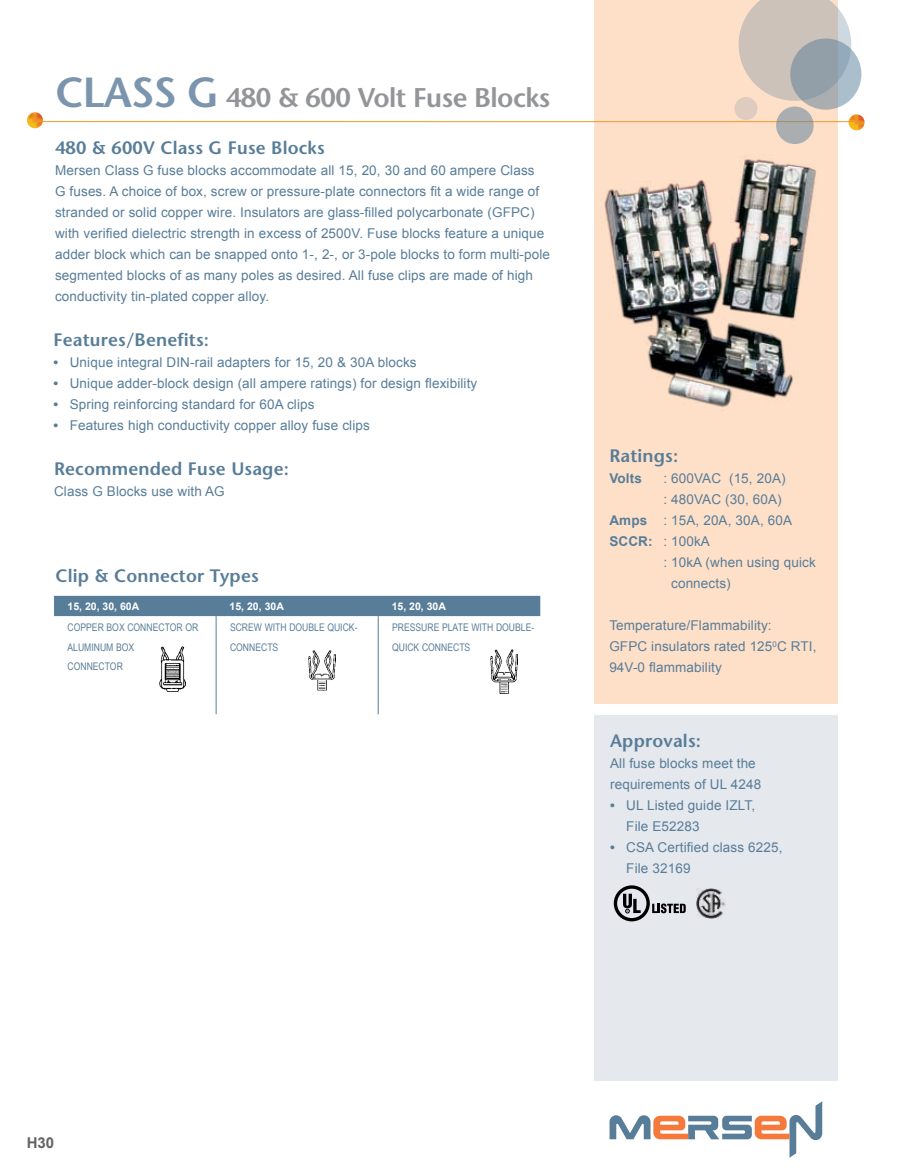
<style>
.page{position:relative;width:905px;height:1175px;background:#fff}
.page>*{position:absolute;margin:0;border:0;box-sizing:border-box;transform-origin:0 0}
.t1{font:600 27px "Stone Sans Std";letter-spacing:-.02em;color:#939598}
.t2{font:600 18px "Stone Sans Std";letter-spacing:.01em;color:#587d98}
.t3{font:700 15px "Arial";color:#636466}
.t4{font:13.5px/21px "Arial";letter-spacing:.01em;color:#587d98}
.t5{font:700 13.5px "Arial";letter-spacing:.01em;color:#587d98}
.t6{font:10.5px/19.5px "Arial Narrow";color:#587d98}
.t7{font:700 10.5px "Arial";color:#fff}
.s1{font-size:42px;color:#7a95ad}
.s2{font-weight:700}
</style>
<div class="page">
<div style="left:595px;top:0;width:243px;height:703px;background:#fee0c9"></div>
<div style="left:595px;top:714px;width:243px;height:366px;background:#e5e8ed"></div>
<svg style="left:848px;top:114px;width:16px;height:16px"></svg>
<hr style="left:35px;top:121px;width:818px;height:1px;background:#ee9321">
<svg style="left:27px;top:112px;width:16px;height:16px"></svg>
<svg style="left:738px;top:0;width:113px;height:101px"></svg>
<svg style="left:790px;top:38px;width:71px;height:72px;background:#9ba8b2"></svg>
<div style="left:776px;top:106px;width:37px;height:38px;background:linear-gradient(to bottom,#acaeaf,#abaeb0);border-radius:50%"></div>
<div style="left:734px;top:97px;width:23px;height:23px;background:#ddccbf;border-radius:50%"></div>
<svg style="left:609px;top:1101px;width:213px;height:56px"></svg>
<img style="left:696px;top:888px;width:29px;height:30px">
<svg style="left:613px;top:885px;width:72px;height:36px"></svg>
<div style="left:54px;top:596px;width:486px;height:20px;background:#587d98"></div>
<hr style="left:216px;top:616px;width:1px;height:98px;background:#587d98">
<hr style="left:378px;top:616px;width:1px;height:98px;background:#587d98">
<img style="left:490px;top:650px;width:27px;height:44px">
<img style="left:308px;top:650px;width:28px;height:40px">
<img style="left:160px;top:647px;width:25px;height:44px">
<img style="left:604px;top:159px;width:212px;height:252px">
<h1 class="t1" style="left:56px;top:81px;width:496px"><span class="s1">CLASS G</span> 480 &amp; 600 Volt Fuse Blocks</h1>
<h2 class="t2" style="left:55px;top:137px;width:271px">480 &amp; 600V Class G Fuse Blocks</h2>
<p class="t4" style="left:55px;top:160px;width:496px">Mersen Class G fuse blocks accommodate all 15, 20, 30 and 60 ampere Class<br>G fuses. A choice of box, screw or pressure-plate connectors fit a wide range of stranded or solid copper wire. Insulators are glass-filled polycarbonate (GFPC) with verified dielectric strength in excess of 2500V. Fuse blocks feature a unique adder block which can be snapped onto 1-, 2-, or 3-pole blocks to form multi-pole segmented blocks of as many poles as desired. All fuse clips are made of high conductivity tin-plated copper alloy.</p>
<h2 class="t2" style="left:54px;top:328px;width:157px">Features/Benefits:</h2>
<p class="t4" style="left:54px;top:351px;width:364px"><span class="s2">•</span> Unique integral DIN-rail adapters for 15, 20 &amp; 30A blocks</p>
<p class="t4" style="left:54px;top:372px;width:425px"><span class="s2">•</span> Unique adder-block design (all ampere ratings) for design flexibility</p>
<p class="t4" style="left:54px;top:393px;width:262px"><span class="s2">•</span> Spring reinforcing standard for 60A clips</p>
<p class="t4" style="left:54px;top:414px;width:318px"><span class="s2">•</span> Features high conductivity copper alloy fuse clips</p>
<h2 class="t2" style="left:54px;top:458px;width:236px">Recommended Fuse Usage:</h2>
<p class="t4" style="left:54px;top:481px;width:172px">Class G Blocks use with AG</p>
<h2 class="t2" style="left:56px;top:565px;width:205px">Clip &amp; Connector Types</h2>
<p class="t7" style="left:68px;top:599px;width:73px">15, 20, 30, 60A</p>
<p class="t7" style="left:230px;top:599px;width:56px">15, 20, 30A</p>
<p class="t7" style="left:392px;top:599px;width:56px">15, 20, 30A</p>
<p class="t6" style="left:68px;top:617px;width:132px">COPPER BOX CONNECTOR OR<br>ALUMINUM BOX<br>CONNECTOR</p>
<p class="t6" style="left:230px;top:617px;width:129px">SCREW WITH DOUBLE QUICK-<br>CONNECTS</p>
<p class="t6" style="left:392px;top:617px;width:144px">PRESSURE PLATE WITH DOUBLE-<br>QUICK CONNECTS</p>
<h2 class="t2" style="left:609px;top:445px;width:70px">Ratings:</h2>
<p class="t5" style="left:609px;top:469px;width:34px">Volts</p>
<p class="t4" style="left:663px;top:468px;width:124px">: 600VAC (15, 20A)</p>
<p class="t4" style="left:663px;top:489px;width:120px">: 480VAC (30, 60A)</p>
<p class="t4" style="left:609px;top:510px;width:184px"><span class="s2">Amps</span> : 15A, 20A, 30A, 60A</p>
<p class="t4" style="left:609px;top:531px;width:102px"><span class="s2">SCCR:</span> : 100kA</p>
<p class="t4" style="left:663px;top:552px;width:154px">: 10kA (when using quick</p>
<p class="t4" style="left:671px;top:573px;width:61px">connects)</p>
<p class="t4" style="left:609px;top:615px;width:209px">Temperature/Flammability:<br>GFPC insulators rated 125<sup>0</sup>C RTI,<br>94V-0 flammability</p>
<h2 class="t2" style="left:610px;top:730px;width:92px">Approvals:</h2>
<p class="t4" style="left:610px;top:753px;width:153px">All fuse blocks meet the requirements of UL 4248</p>
<p class="t4" style="left:626px;top:795px;width:130px;text-indent:-16px"><span class="s2">•</span> UL Listed guide IZLT,<br>File E52283</p>
<p class="t4" style="left:626px;top:837px;width:158px;text-indent:-16px"><span class="s2">•</span> CSA Certified class 6225,<br>File 32169</p>
<p class="t3" style="left:27px;top:1132px;width:29px">H30</p>
</div>
